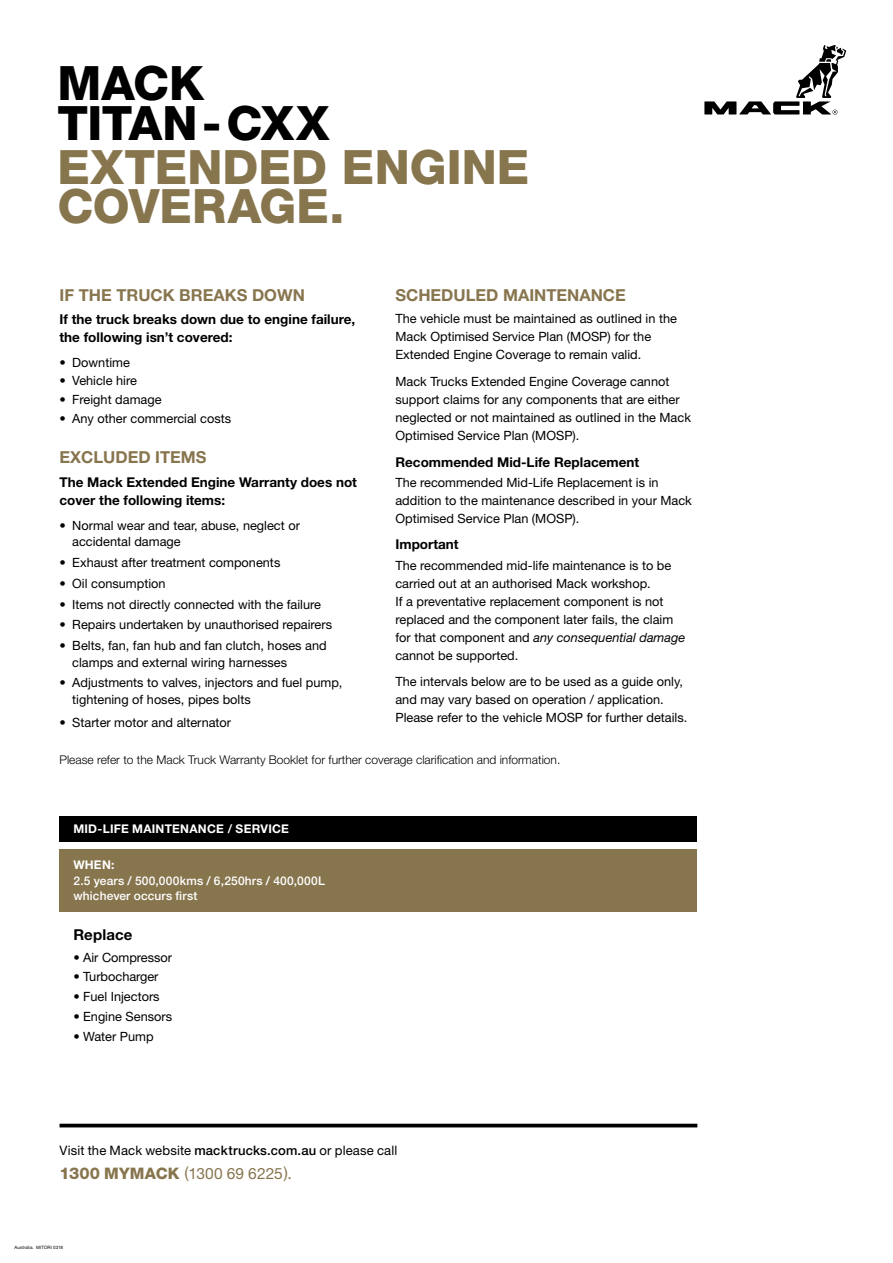
<style>
.page{position:relative;width:893px;height:1263px;background:#fff}
.page>*{position:absolute;margin:0;border:0;box-sizing:border-box;transform-origin:0 0}
.t1{font:800 47.4px/39.9px "Helvetica Neue LT Std";letter-spacing:.005em;color:#87754e}
.t2{font:800 47.4px/39.9px "Helvetica Neue LT Std";letter-spacing:-.01em;color:#000}
.t3{font:700 16.5px "Helvetica Neue LT Std";color:#87754e}
.t4{font:15.6px "Helvetica Neue LT Std";letter-spacing:.005em;color:#87754e}
.t5{font:700 15px "Helvetica Neue LT Std";letter-spacing:.01em;color:#000}
.t6{font:700 13.5px/18px "Helvetica Neue LT Std";color:#000}
.t7{font:13.05px "Helvetica Neue LT Std";letter-spacing:.01em;color:#000}
.t8{font:12.75px/18px "Helvetica Neue LT Std";color:#000}
.t9{font:300 12px "Helvetica Neue LT Std";color:#000}
.t10{font:500 12px/15.5px "Helvetica Neue LT Std";letter-spacing:.015em;color:#fff}
.t11{font:700 12px "Helvetica Neue LT Std";letter-spacing:.02em;color:#fff}
.t12{font:4.5px "Helvetica Neue LT Std";letter-spacing:.015em;color:#000}
.s1{font-style:italic}
.s2{font-weight:500}
.s3{font-weight:800;font-size:16.2px}
.s4{font-weight:800;font-size:15.9px}
.s5{font-size:15.9px}
.s6{font-size:16.05px}
</style>
<div class="page">
<svg style="left:704px;top:45px;width:142px;height:70px"></svg>
<hr style="left:60px;top:1124px;width:637px;height:3px;background:#000">
<div style="left:60px;top:816px;width:637px;height:25px;background:#000"></div>
<div style="left:60px;top:849px;width:637px;height:63px;background:#87754e"></div>
<h1 class="t2" style="left:57px;top:63px;width:274px">MACK<br>TITAN - CXX</h1>
<h1 class="t1" style="left:57px;top:147px;width:474px">EXTENDED ENGINE<br>COVERAGE.</h1>
<p class="t3" style="left:60px;top:285px;width:247px">IF THE TRUCK BREAKS DOWN</p>
<p class="t6" style="left:60px;top:310px;width:297px">If the truck breaks down due to engine failure, the following isn’t covered:</p>
<p class="t8" style="left:60px;top:353px;width:72px">• Downtime</p>
<p class="t8" style="left:60px;top:372px;width:79px">• Vehicle hire</p>
<p class="t8" style="left:60px;top:390px;width:104px">• Freight damage</p>
<p class="t8" style="left:60px;top:409px;width:173px">• Any other commercial costs</p>
<p class="t3" style="left:60px;top:447px;width:148px">EXCLUDED ITEMS</p>
<p class="t6" style="left:60px;top:473px;width:299px">The Mack Extended Engine Warranty does not cover the following items:</p>
<p class="t8" style="left:72px;top:517px;width:229px;line-height:16.5px;text-indent:-13px">• Normal wear and tear, abuse, neglect or accidental damage</p>
<p class="t8" style="left:60px;top:553px;width:222px">• Exhaust after treatment components</p>
<p class="t8" style="left:60px;top:574px;width:108px">• Oil consumption</p>
<p class="t8" style="left:60px;top:595px;width:263px">• Items not directly connected with the failure</p>
<p class="t8" style="left:60px;top:616px;width:274px">• Repairs undertaken by unauthorised repairers</p>
<p class="t8" style="left:72px;top:637px;width:256px;line-height:16.5px;text-indent:-13px">• Belts, fan, fan hub and fan clutch, hoses and clamps and external wiring harnesses</p>
<p class="t8" style="left:72px;top:674px;width:272px;line-height:16.5px;text-indent:-13px">• Adjustments to valves, injectors and fuel pump, tightening of hoses, pipes bolts</p>
<p class="t8" style="left:60px;top:713px;width:173px">• Starter motor and alternator</p>
<p class="t3" style="left:395px;top:285px;width:232px">SCHEDULED MAINTENANCE</p>
<p class="t8" style="left:395px;top:309px;width:283px">The vehicle must be maintained as outlined in the<br>Mack Optimised Service Plan (MOSP) for the<br>Extended Engine Coverage to remain valid.</p>
<p class="t8" style="left:395px;top:372px;width:297px">Mack Trucks Extended Engine Coverage cannot support claims for any components that are either neglected or not maintained as outlined in the Mack Optimised Service Plan (MOSP).</p>
<p class="t6" style="left:395px;top:453px;width:245px">Recommended Mid-Life Replacement</p>
<p class="t8" style="left:395px;top:473px;width:298px">The recommended Mid-Life Replacement is in addition to the maintenance described in your Mack<br>Optimised Service Plan (MOSP).</p>
<p class="t6" style="left:395px;top:535px;width:65px">Important</p>
<p class="t8" style="left:395px;top:556px;width:291px">The recommended mid-life maintenance is to be carried out at an authorised Mack workshop.<br>If a preventative replacement component is not replaced and the component later fails, the claim for that component and <span class="s1">any consequential damage </span>cannot be supported.</p>
<p class="t8" style="left:395px;top:672px;width:293px">The intervals below are to be used as a guide only, and may vary based on operation / application.<br>Please refer to the vehicle MOSP for further details.</p>
<p class="t9" style="left:60px;top:752px;width:502px">Please refer to the Mack Truck Warranty Booklet for further coverage clarification and information.</p>
<p class="t11" style="left:73px;top:821px;width:217px">MID-LIFE MAINTENANCE / SERVICE</p>
<p class="t11" style="left:73px;top:858px;width:43px">WHEN:</p>
<p class="t10" style="left:73px;top:873px;width:253px">2.5 years / 500,000kms / 6,250hrs / 400,000L whichever occurs first</p>
<p class="t5" style="left:73px;top:925px;width:60px">Replace</p>
<p class="t8" style="left:73px;top:948px;width:100px">• Air Compressor</p>
<p class="t8" style="left:73px;top:968px;width:87px">• Turbocharger</p>
<p class="t8" style="left:73px;top:987px;width:88px">• Fuel Injectors</p>
<p class="t8" style="left:73px;top:1007px;width:100px">• Engine Sensors</p>
<p class="t8" style="left:73px;top:1027px;width:82px">• Water Pump</p>
<p class="t7" style="left:60px;top:1143px;width:339px">Visit the Mack website <span class="s2">macktrucks.com.au</span> or please call</p>
<p class="t4" style="left:60px;top:1164px;width:234px"><span class="s3">1300</span> <span class="s4">MYMACK</span> <span class="s5">(</span>1300 69 6225<span class="s5">)</span><span class="s6">.</span></p>
<p class="t12" style="left:14px;top:1245px;width:50px">Australia. MITORI 0318</p>
</div>
